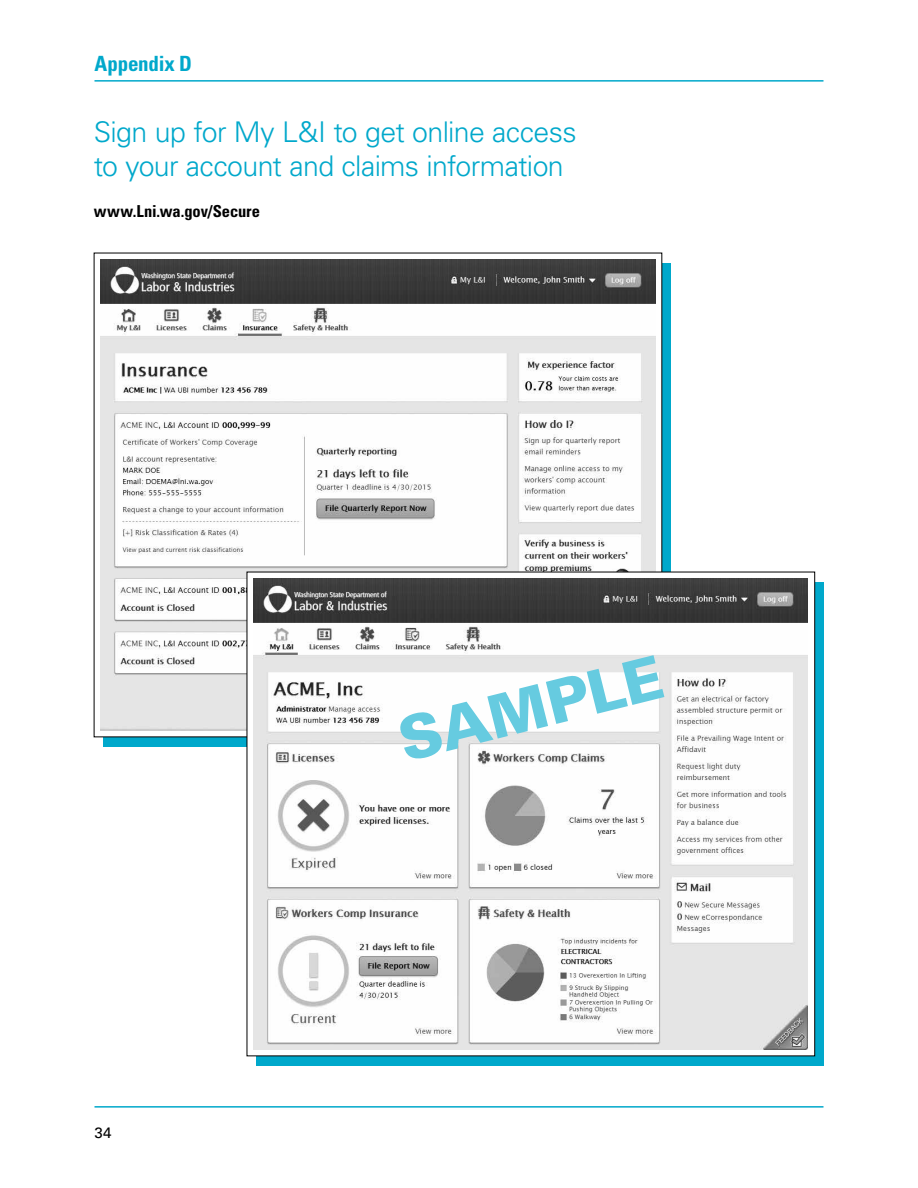
<style>
.page{position:relative;width:918px;height:1188px;background:#fff}
.page>*{position:absolute;margin:0;border:0;box-sizing:border-box;transform-origin:0 0}
.t1{font:900 60px "Univers LT Std";color:#66cbe0}
.Subhead_Level_1{font:300 28.5px/34.2px "Univers LT Std";letter-spacing:-.02em;color:#00a8cb}
.t2{font:700 condensed 21px "Univers LT Std";letter-spacing:-.01em;color:#00a8cb}
.Body_-_11{font:700 condensed 16.5px "Univers LT Std";letter-spacing:-.005em;color:#000}
.t3{font:15px "Univers LT Std";color:#000}
</style>
<div class="page">
<hr style="left:94px;top:80px;width:730px;height:2px;background:#00a8cb">
<hr style="left:94px;top:1106px;width:730px;height:2px;background:#00a8cb">
<img style="left:101px;top:260px;width:554px;height:470px">
<svg style="left:256px;top:582px;width:568px;height:484px;background:#1ca3bf"></svg>
<svg style="left:249px;top:574px;width:564px;height:480px"></svg>
<img style="left:254px;top:579px;width:554px;height:470px">
<p class="t2" style="left:94px;top:51px;width:99px">Appendix D</p>
<h3 class="Subhead_Level_1" style="left:94px;top:115px;width:484px">Sign up for My L&amp;I to get online access to your account and claims information</h3>
<p class="Body_-_11" style="left:94px;top:201px;width:168px">www.Lni.wa.gov/Secure</p>
<p class="t3" style="left:94px;top:1124px;width:18px">34</p>
<h1 class="t1" style="left:391px;top:704px;width:272px;rotate:-14deg">SAMPLE</h1>
</div>
